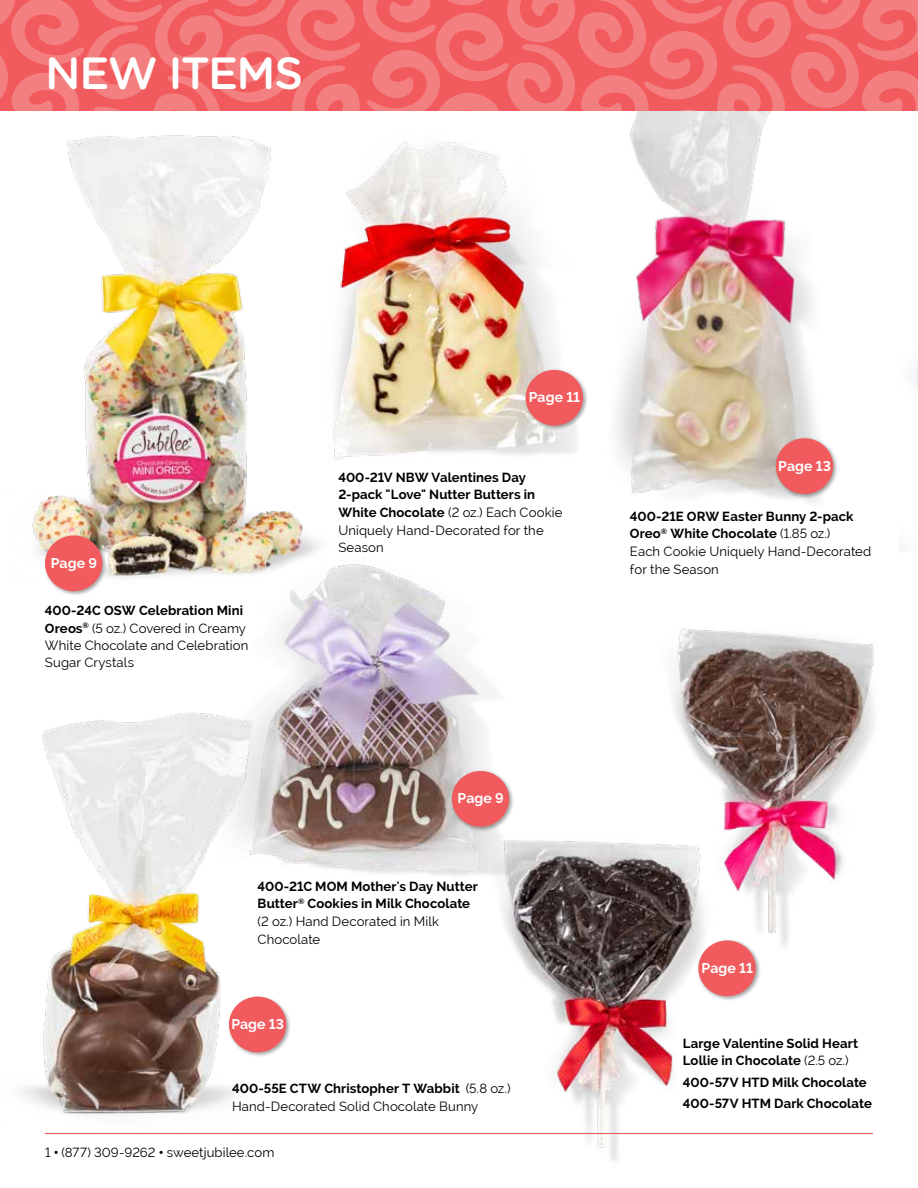
<style>
.page{position:relative;width:918px;height:1188px;background:#fff}
.page>*{position:absolute;margin:0;border:0;box-sizing:border-box;transform-origin:0 0}
.t1{font:500 45px "Gotham Rounded";letter-spacing:-.03em;color:#fff}
.t2{font:700 14.1px "Raleway";color:#fff}
.t3{font:700 13.2px/17.7px "Raleway";letter-spacing:.005em;color:#000}
.t4{font:13.2px/17.2px "Raleway";letter-spacing:.01em;color:#000}
.s1{font-weight:700}
.s2{font-weight:400}
.s3{font-weight:800}
</style>
<div class="page">
<img style="left:360px;top:110px;width:209px;height:346px">
<img style="left:278px;top:558px;width:218px;height:318px">
<img style="left:0;top:110px;width:360px;height:492px">
<img style="left:464px;top:832px;width:278px;height:329px">
<img style="left:640px;top:628px;width:234px;height:335px">
<img style="left:569px;top:110px;width:292px;height:393px">
<hr style="left:45px;top:1133px;width:828px;height:1px;background:#f15b5d">
<svg style="left:0;top:0;width:917px;height:110px;background:#f26c6e"></svg>
<img style="left:22px;top:694px;width:283px;height:441px">
<div style="left:43px;top:534px;width:64px;height:62px;background:#000;opacity:.35"></div>
<div style="left:45px;top:536px;width:57px;height:55px;background:#f15b5d;border-radius:50%"></div>
<div style="left:524px;top:368px;width:64px;height:63px;background:#000;opacity:.35"></div>
<div style="left:526px;top:370px;width:57px;height:56px;background:#f15b5d;border-radius:50%"></div>
<div style="left:774px;top:436px;width:64px;height:63px;background:#000;opacity:.35"></div>
<div style="left:776px;top:438px;width:57px;height:56px;background:#f15b5d;border-radius:50%"></div>
<div style="left:227px;top:995px;width:64px;height:62px;background:#000;opacity:.35"></div>
<div style="left:229px;top:997px;width:57px;height:55px;background:#f15b5d;border-radius:50%"></div>
<div style="left:697px;top:939px;width:64px;height:62px;background:#000;opacity:.35"></div>
<div style="left:698px;top:941px;width:58px;height:55px;background:#f15b5d;border-radius:50%"></div>
<div style="left:450px;top:769px;width:64px;height:63px;background:#000;opacity:.35"></div>
<div style="left:452px;top:771px;width:57px;height:56px;background:#f15b5d;border-radius:50%"></div>
<h1 class="t1" style="left:45px;top:41px;width:260px">NEW ITEMS</h1>
<p class="t2" style="left:529px;top:389px;width:53px">Page 11</p>
<p class="t2" style="left:51px;top:555px;width:48px">Page 9</p>
<p class="t4" style="left:45px;top:602px;width:205px"><span class="s1">400-24C OSW Celebration Mini<br>Oreos</span><sup>®</sup> (5 oz.) Covered in Creamy<br>White Chocolate and Celebration<br>Sugar Crystals</p>
<p class="t3" style="left:338px;top:468px;width:226px">400-21V NBW Valentines Day<br>2-pack "Love" Nutter Butters in<br>White Chocolate <span class="s2">(2 oz.) Each Cookie<br>Uniquely Hand-Decorated for the<br>Season</span></p>
<p class="t2" style="left:458px;top:790px;width:48px">Page 9</p>
<p class="t3" style="left:258px;top:877px;width:222px">400-21C MOM Mother's Day Nutter<br>Butter<sup>®</sup> Cookies in Milk Chocolate <span class="s2">(2 oz.) Hand Decorated in Milk<br>Chocolate</span></p>
<p class="t2" style="left:231px;top:1016px;width:54px">Page 13</p>
<p class="t4" style="left:232px;top:1080px;width:280px"><span class="s1">400-55E CTW Christopher T Wabbit</span> (5.8 oz.)<br>Hand-Decorated Solid Chocolate Bunny</p>
<p class="t4" style="left:45px;top:1143px;width:231px">1 <span class="s3">•</span> (877) 309-9262 <span class="s3">•</span> sweetjubilee.com</p>
<p class="t2" style="left:778px;top:458px;width:54px">Page 13</p>
<p class="t4" style="left:630px;top:507px;width:243px;line-height:17.7px"><span class="s1">400-21E ORW Easter Bunny 2-pack<br>Oreo</span><sup>®</sup> <span class="s1">White Chocolate</span> (1.85 oz.)<br>Each Cookie Uniquely Hand-Decorated for the Season</p>
<p class="t2" style="left:702px;top:960px;width:53px">Page 11</p>
<p class="t3" style="left:683px;top:1035px;width:177px;line-height:17.2px">Large Valentine Solid Heart<br>Lollie in Chocolate <span class="s2">(2.5 oz.)</span></p>
<p class="t3" style="left:683px;top:1071px;width:191px;line-height:21.8px">400-57V HTD Milk Chocolate<br>400-57V HTM Dark Chocolate</p>
</div>
